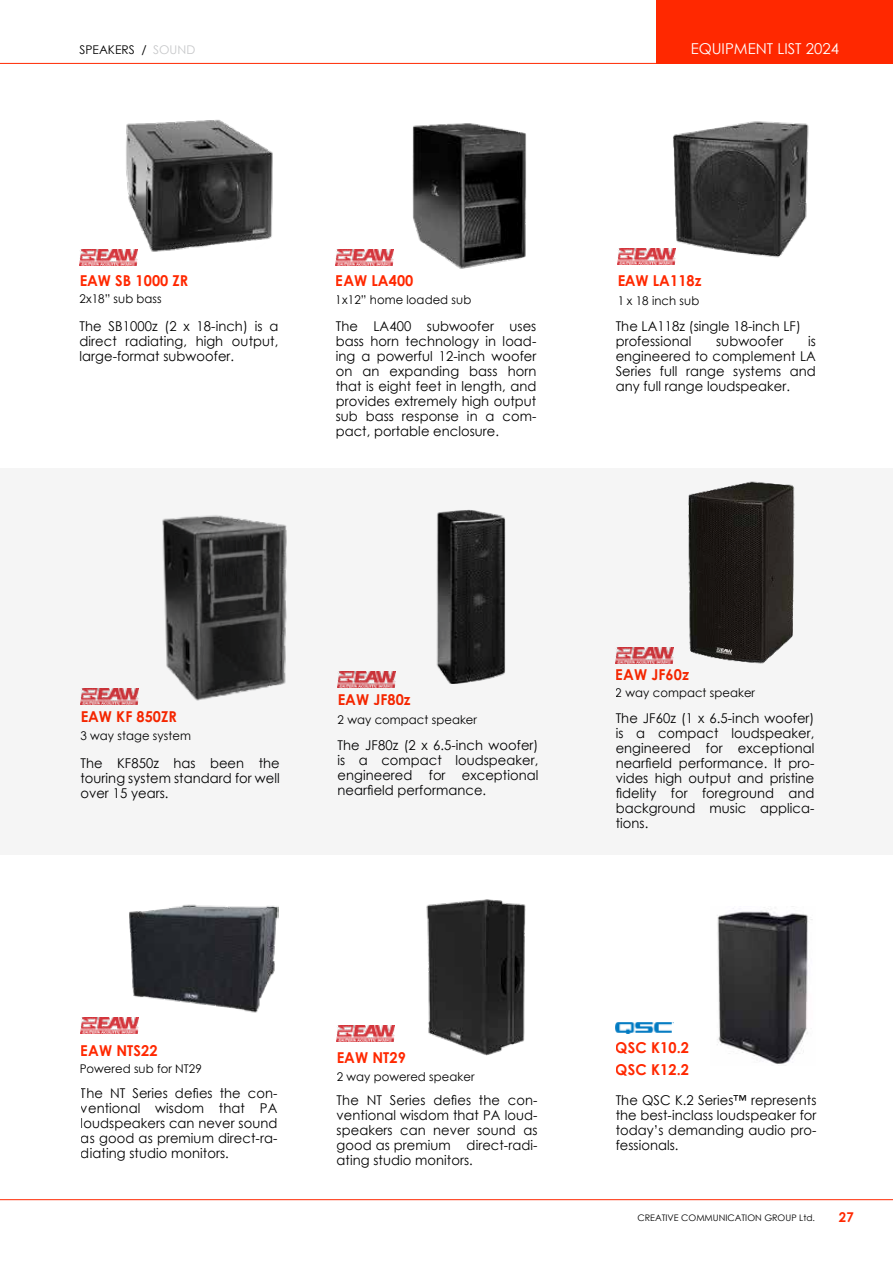
<style>
.page{position:relative;width:893px;height:1263px;background:#fff}
.page>*{position:absolute;margin:0;border:0;box-sizing:border-box;transform-origin:0 0}
.t1{font:700 15px/22.2px "Century Gothic";letter-spacing:.005em;color:#ff2800}
.t2{font:15px "Century Gothic";color:#fff}
.t3{font:13.5px/15px "Century Gothic";letter-spacing:.005em;color:#000;text-align:justify}
.t4{font:700 13.5px "Century Gothic";color:#ff2800}
.t5{font:12px "Century Gothic";letter-spacing:.005em;color:#000}
.t6{font:12px "Century Gothic";color:#000101}
.t7{font:9px "Century Gothic";color:#000}
.s1{color:#c7c8ca}
</style>
<div class="page">
<hr style="left:0;top:1199px;width:893px;height:1px;background:#ff2800">
<hr style="left:0;top:63px;width:891px;height:1px;background:#ff2800">
<div style="left:656px;top:0;width:237px;height:64px;background:#ff2800"></div>
<div style="left:0;top:468px;width:893px;height:387px;background:#f5f5f5"></div>
<img style="left:436px;top:510px;width:70px;height:173px">
<img style="left:80px;top:250px;width:58px;height:16px">
<img style="left:617px;top:248px;width:43px;height:16px">
<img style="left:336px;top:250px;width:58px;height:16px">
<img style="left:123px;top:119px;width:150px;height:136px">
<img style="left:412px;top:123px;width:114px;height:146px">
<img style="left:660px;top:121px;width:149px;height:144px">
<img style="left:80px;top:689px;width:59px;height:16px">
<img style="left:338px;top:671px;width:58px;height:16px">
<img style="left:616px;top:647px;width:58px;height:16px">
<img style="left:162px;top:515px;width:125px;height:186px">
<img style="left:688px;top:481px;width:107px;height:183px">
<img style="left:426px;top:899px;width:100px;height:157px">
<img style="left:337px;top:1026px;width:58px;height:16px">
<img style="left:81px;top:1017px;width:58px;height:16px">
<img style="left:128px;top:904px;width:150px;height:116px">
<img style="left:717px;top:906px;width:96px;height:158px">
<img style="left:616px;top:1022px;width:58px;height:12px">
<p class="t6" style="left:80px;top:41px;width:117px">SPEAKERS / <span class="s1">SOUND</span></p>
<p class="t2" style="left:691px;top:38px;width:150px">EQUIPMENT LIST 2024</p>
<p class="t1" style="left:80px;top:269px;width:110px">EAW SB 1000 ZR</p>
<p class="t1" style="left:336px;top:269px;width:79px">EAW LA400</p>
<p class="t1" style="left:617px;top:269px;width:86px">EAW LA118z</p>
<p class="t5" style="left:80px;top:291px;width:84px">2x18” sub bass</p>
<p class="t5" style="left:336px;top:291px;width:137px">1x12” home loaded sub</p>
<p class="t5" style="left:617px;top:292px;width:84px">1 x 18 inch sub</p>
<p class="t3" style="left:80px;top:318px;width:200px">The SB1000z (2 x 18-inch) is a direct radiating, high output, large-format subwoofer.</p>
<p class="t3" style="left:336px;top:319px;width:202px">The LA400 subwoofer uses bass horn technology in load&shy;ing a powerful 12-inch woofer on an expanding bass horn that is eight feet in length, and provides extremely high output sub bass response in a com&shy;pact, portable enclosure.</p>
<p class="t3" style="left:616px;top:319px;width:187px">The LA118z (single 18-inch LF) professional</p>
<p class="t3" style="left:616px;top:334px;width:202px;text-indent:192px">is engineered to complement LA Series full range systems and any full range loudspeaker.</p>
<p class="t3" style="left:716px;top:334px;width:69px">subwoofer</p>
<p class="t1" style="left:80px;top:705px;width:98px">EAW KF 850ZR</p>
<p class="t5" style="left:80px;top:727px;width:112px">3 way stage system</p>
<p class="t3" style="left:80px;top:755px;width:201px">The KF850z has been the touring system standard for well over 15 years.</p>
<p class="t1" style="left:338px;top:687px;width:75px">EAW JF80z</p>
<p class="t5" style="left:338px;top:711px;width:141px">2 way compact speaker</p>
<p class="t3" style="left:338px;top:738px;width:202px">The JF80z (2 x 6.5-inch woofer) is a compact loudspeaker, engineered for exceptional nearfield performance.</p>
<p class="t1" style="left:616px;top:663px;width:75px">EAW JF60z</p>
<p class="t5" style="left:616px;top:684px;width:141px">2 way compact speaker</p>
<p class="t3" style="left:616px;top:711px;width:200px">The JF60z (1 x 6.5-inch woofer) is a compact loudspeaker, engineered for exceptional nearfield performance. It pro&shy;vides high output and pristine fidelity for foreground and background music applica&shy;tions.</p>
<p class="t1" style="left:81px;top:1039px;width:78px">EAW NTS22</p>
<p class="t5" style="left:80px;top:1060px;width:124px">Powered sub for NT29</p>
<p class="t1" style="left:337px;top:1045px;width:71px">EAW NT29</p>
<p class="t5" style="left:337px;top:1068px;width:139px">2 way powered speaker</p>
<p class="t3" style="left:81px;top:1086px;width:198px">The NT Series defies the con&shy;ventional wisdom that PA loudspeakers can never sound as good as premium direct-ra&shy;diating studio monitors.</p>
<p class="t3" style="left:337px;top:1092px;width:202px">The NT Series defies the con&shy;ventional wisdom that PA loud&shy;speakers can never sound as good as premium direct-radi&shy;ating studio monitors.</p>
<p class="t1" style="left:616px;top:1035px;width:75px">QSC K10.2<br>QSC K12.2</p>
<p class="t3" style="left:616px;top:1092px;width:202px">The QSC K.2 Series™ represents the best-inclass loudspeaker for today’s demanding audio pro&shy;fessionals.</p>
<p class="t7" style="left:637px;top:1211px;width:179px">CREATIVE COMMUNICATION GROUP Ltd.</p>
<p class="t4" style="left:839px;top:1207px;width:16px">27</p>
</div>
